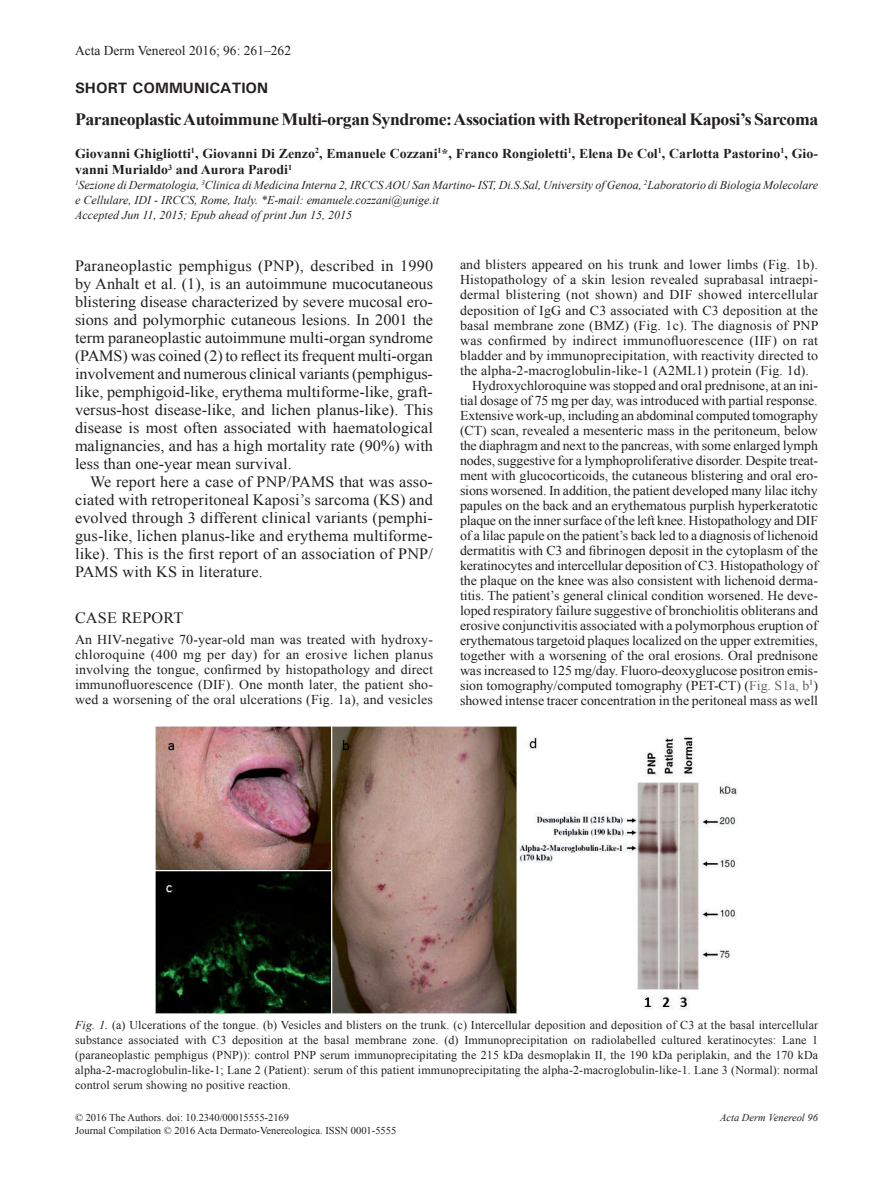
<style>
.page{position:relative;width:893px;height:1191px;background:#fff}
.page>*{position:absolute;margin:0;border:0;box-sizing:border-box;transform-origin:0 0}
.t1{font:700 17.25px "Times New Roman";letter-spacing:-.025em;color:#231f20}
.t2{font:15.75px/18px "Times New Roman";letter-spacing:.01em;color:#231f20;text-align:justify}
.t3{font:700 15px "Univers";color:#231f20}
.t4{font:13.5px/15px "Times New Roman";color:#231f20;text-align:justify}
.t5{font:700 13.5px/16.2px "Times New Roman";color:#231f20}
.t6{font:13.5px "Times New Roman";letter-spacing:.02em;color:#231f20}
.t7{font:12px/15px "Times New Roman";letter-spacing:.01em;color:#231f20;text-align:justify}
.t8{font:italic 12px/15px "Times New Roman";color:#231f20}
.t9{font:10.5px/13.5px "Times New Roman";color:#231f20}
.t10{font:italic 10.5px "Times New Roman";color:#231f20}
.s1{color:#636366}
.s2{font-style:italic}
</style>
<div class="page">
<img style="left:155px;top:727px;width:583px;height:286px">
<p class="t4" style="left:75px;top:43px;width:218px">Acta Derm Venereol 2016; 96: 261–262</p>
<p class="t3" style="left:75px;top:78px;width:195px">SHORT COMMUNICATION</p>
<p class="t1" style="left:75px;top:107px;width:745px">Paraneoplastic Autoimmune Multi-organ Syndrome: Association with Retroperitoneal Kaposi’s Sarcoma</p>
<p class="t5" style="left:75px;top:145px;width:744px">Giovanni Ghigliotti<sup>1</sup>, Giovanni Di Zenzo<sup>2</sup>, Emanuele Cozzani<sup>1</sup>*, Franco Rongioletti<sup>1</sup>, Elena De Col<sup>1</sup>, Carlotta Pastorino<sup>1</sup>, Gio&shy;vanni Murialdo<sup>3</sup> and Aurora Parodi<sup>1</sup></p>
<p class="t8" style="left:75px;top:177px;width:744px"><sup>1</sup>Sezione di Dermatologia, <sup>3</sup>Clinica di Medicina Interna 2, IRCCS AOU San Martino- IST, Di.S.Sal, University of Genoa, <sup>2</sup>Laboratorio di Biologia Molecolare e Cellulare, IDI - IRCCS, Rome, Italy. *E-mail: emanuele.cozzani@unige.it<br>Accepted Jun 11, 2015; Epub ahead of print Jun 15, 2015</p>
<p class="t2" style="left:75px;top:256px;width:360px">Paraneoplastic pemphigus (PNP), described in 1990 by Anhalt et al. (1), is an autoimmune mucocutaneous blistering disease characterized by severe mucosal ero&shy;sions and polymorphic cutaneous lesions. In 2001 the term paraneoplastic autoimmune multi-organ syndrome (PAMS) was coined (2) to reflect its frequent multi-organ involvement and numerous clinical variants (pemphigus&shy;like, pemphigoid-like, erythema multiforme-like, graft&shy;versus-host disease-like, and lichen planus-like). This disease is most often associated with haematological malignancies, and has a high mortality rate (90%) with less than one-year mean survival.</p>
<p class="t2" style="left:75px;top:472px;width:360px;text-indent:15px">We report here a case of PNP/PAMS that was asso&shy;ciated with retroperitoneal Kaposi’s sarcoma (KS) and evolved through 3 different clinical variants (pemphi&shy;gus-like, lichen planus-like and erythema multiforme&shy;like). This is the first report of an association of PNP/ PAMS with KS in literature.</p>
<p class="t2" style="left:75px;top:608px;width:110px">CASE REPORT</p>
<p class="t4" style="left:75px;top:632px;width:360px">An HIV-negative 70-year-old man was treated with hydroxy&shy;chloroquine (400 mg per day) for an erosive lichen planus involving the tongue, confirmed by histopathology and direct immunofluorescence (DIF). One month later, the patient sho&shy;wed a worsening of the oral ulcerations (Fig. 1a), and vesicles</p>
<p class="t4" style="left:460px;top:257px;width:359px">and blisters appeared on his trunk and lower limbs (Fig. 1b).</p>
<p class="t4" style="left:460px;top:272px;width:359px">Histopathology of a skin lesion revealed suprabasal intraepi-</p>
<p class="t6" style="left:460px;top:286px;width:360px">dermal blistering (not shown) and DIF showed intercellular</p>
<p class="t4" style="left:460px;top:302px;width:359px">deposition of IgG and C3 associated with C3 deposition at the</p>
<p class="t4" style="left:460px;top:317px;width:360px">basal membrane zone (BMZ) (Fig. 1c). The diagnosis of PNP</p>
<p class="t6" style="left:460px;top:331px;width:360px">was confirmed by indirect immunofluorescence (IIF) on rat</p>
<p class="t4" style="left:460px;top:347px;width:360px">bladder and by immunoprecipitation, with reactivity directed to</p>
<p class="t4" style="left:460px;top:362px;width:351px">the alpha-2-macroglobulin-like-1 (A2ML1) protein (Fig. 1d).</p>
<p class="t4" style="left:472px;top:377px;width:347px">Hydroxychloroquine was stopped and oral prednisone, at an ini-</p>
<p class="t4" style="left:460px;top:392px;width:359px">tial dosage of 75 mg per day, was introduced with partial response.</p>
<p class="t4" style="left:460px;top:407px;width:360px">Extensive work-up, including an abdominal computed tomography</p>
<p class="t4" style="left:460px;top:422px;width:359px">(CT) scan, revealed a mesenteric mass in the peritoneum, below</p>
<p class="t4" style="left:460px;top:437px;width:359px">the diaphragm and next to the pancreas, with some enlarged lymph</p>
<p class="t4" style="left:460px;top:452px;width:359px">nodes, suggestive for a lymphoproliferative disorder. Despite treat-</p>
<p class="t4" style="left:460px;top:467px;width:359px">ment with glucocorticoids, the cutaneous blistering and oral ero-</p>
<p class="t4" style="left:460px;top:482px;width:359px">sions worsened. In addition, the patient developed many lilac itchy</p>
<p class="t4" style="left:460px;top:497px;width:359px">papules on the back and an erythematous purplish hyperkeratotic</p>
<p class="t4" style="left:460px;top:512px;width:360px">plaque on the inner surface of the left knee. Histopathology and DIF</p>
<p class="t4" style="left:460px;top:527px;width:360px">of a lilac papule on the patient’s back led to a diagnosis of lichenoid</p>
<p class="t4" style="left:460px;top:542px;width:360px">dermatitis with C3 and fibrinogen deposit in the cytoplasm of the</p>
<p class="t4" style="left:460px;top:557px;width:359px">keratinocytes and intercellular deposition of C3. Histopathology of</p>
<p class="t4" style="left:460px;top:572px;width:359px">the plaque on the knee was also consistent with lichenoid derma-</p>
<p class="t4" style="left:460px;top:587px;width:359px">titis. The patient’s general clinical condition worsened. He deve-</p>
<p class="t4" style="left:460px;top:602px;width:360px">loped respiratory failure suggestive of bronchiolitis obliterans and</p>
<p class="t4" style="left:460px;top:617px;width:359px">erosive conjunctivitis associated with a polymorphous eruption of</p>
<p class="t4" style="left:460px;top:632px;width:360px">erythematous targetoid plaques localized on the upper extremities,</p>
<p class="t4" style="left:460px;top:647px;width:359px">together with a worsening of the oral erosions. Oral prednisone</p>
<p class="t4" style="left:460px;top:662px;width:359px">was increased to 125 mg/day. Fluoro-deoxyglucose positron emis-</p>
<p class="t4" style="left:460px;top:677px;width:359px">sion tomography/computed tomography (PET-CT) (<span class="s1">Fig. S1a, b</span><sup>1</sup>)</p>
<p class="t4" style="left:460px;top:692px;width:360px">showed intense tracer concentration in the peritoneal mass as well</p>
<p class="t7" style="left:75px;top:1017px;width:745px"><span class="s2">Fig. 1.</span> (a) Ulcerations of the tongue. (b) Vesicles and blisters on the trunk. (c) Intercellular deposition and deposition of C3 at the basal intercellular substance associated with C3 deposition at the basal membrane zone. (d) Immunoprecipitation on radiolabelled cultured keratinocytes: Lane 1 (paraneoplastic pemphigus (PNP)): control PNP serum immunoprecipitating the 215 kDa desmoplakin II, the 190 kDa periplakin, and the 170 kDa alpha-2-macroglobulin-like-1; Lane 2 (Patient): serum of this patient immunoprecipitating the alpha-2-macroglobulin-like-1. Lane 3 (Normal): normal control serum showing no positive reaction.</p>
<p class="t9" style="left:75px;top:1110px;width:323px">© 2016 The Authors. doi: 10.2340/00015555-2169<br>Journal Compilation © 2016 Acta Dermato-Venereologica. ISSN 0001-5555</p>
<p class="t10" style="left:720px;top:1110px;width:99px">Acta Derm Venereol 96</p>
</div>
